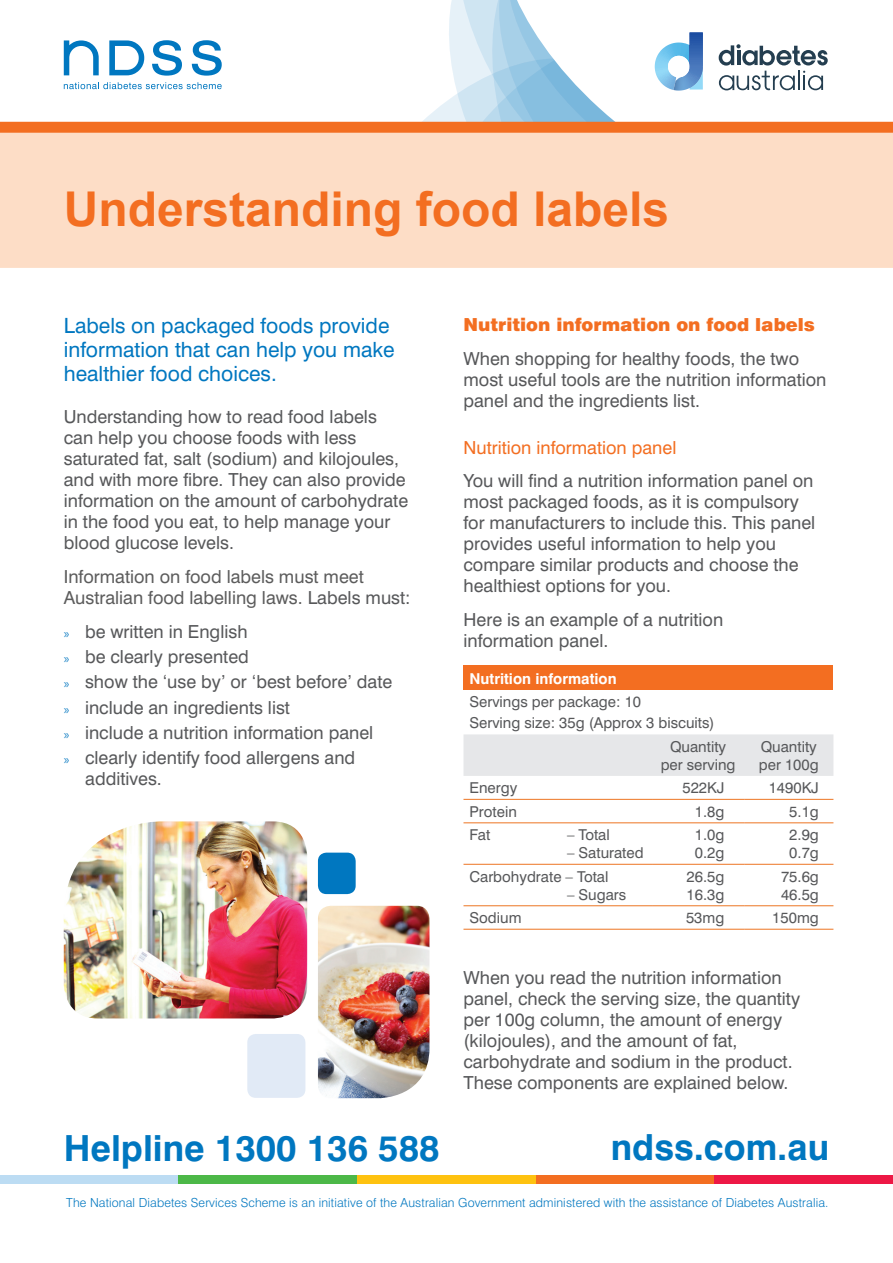
<style>
.page{position:relative;width:893px;height:1263px;background:#fff}
.page>*{position:absolute;margin:0;border:0;box-sizing:border-box;transform-origin:0 0}
.t1{font:700 48px "Arial";color:#f36e21}
.t2{font:700 36px "Swiss 721 BT";color:#0077c0}
.t3{font:21px/24px "Swiss 721 BT";color:#0077c0}
.t4{font:18px/21px "Swiss 721 BT";color:#57585a}
.t5{font:18px/21px "Swiss 721 BT";color:#5c5c5c}
.t6{font:900 18px "Swiss 721 BT";color:#f36e21}
.t7{font:18px "Swiss 721 BT";color:#f36e21}
.t8{font:15px/18px "Swiss 721 BT";color:#57585a}
.t9{font:700 15px "Swiss 721 BT";color:#fff}
.t10{font:300 12.45px "Swiss 721 BT";letter-spacing:.01em;color:#0077c0}
.s1{color:#57585a}
.s2{font-family:"Myriad Pro";font-size:13.5px;color:#2287c8}
</style>
<div class="page">
<div style="left:357px;top:1176px;width:179px;height:8px;background:#fec210"></div>
<div style="left:0;top:1176px;width:179px;height:8px;background:#bcdcf3"></div>
<div style="left:179px;top:1176px;width:178px;height:8px;background:#4cb848"></div>
<div style="left:536px;top:1176px;width:178px;height:8px;background:#f36e21"></div>
<div style="left:714px;top:1176px;width:179px;height:8px;background:#ed1845"></div>
<div style="left:0;top:232px;width:893px;height:36px;background:#fdddc6"></div>
<div style="left:0;top:133px;width:893px;height:99px;background:#fdddc6"></div>
<svg style="left:0;top:0;width:893px;height:133px"></svg>
<div style="left:463px;top:666px;width:370px;height:24px;background:#f36e21"></div>
<div style="left:463px;top:734px;width:370px;height:42px;background:#e6e7e9"></div>
<hr style="left:463px;top:799px;width:189px;height:1px;background:#ee7d30">
<hr style="left:652px;top:799px;width:92px;height:1px;background:#ee7d30">
<hr style="left:744px;top:799px;width:89px;height:1px;background:#ee7d30">
<hr style="left:463px;top:822px;width:189px;height:1px;background:#ee7d30">
<hr style="left:652px;top:822px;width:92px;height:1px;background:#ee7d30">
<hr style="left:744px;top:822px;width:89px;height:1px;background:#ee7d30">
<hr style="left:463px;top:864px;width:189px;height:1px;background:#ee7d30">
<hr style="left:652px;top:864px;width:92px;height:1px;background:#ee7d30">
<hr style="left:744px;top:864px;width:89px;height:1px;background:#ee7d30">
<hr style="left:463px;top:905px;width:189px;height:1px;background:#ee7d30">
<hr style="left:652px;top:905px;width:92px;height:1px;background:#ee7d30">
<hr style="left:744px;top:905px;width:89px;height:1px;background:#ee7d30">
<hr style="left:463px;top:929px;width:189px;height:1px;background:#ee7d30">
<hr style="left:652px;top:929px;width:92px;height:1px;background:#ee7d30">
<hr style="left:744px;top:929px;width:89px;height:1px;background:#ee7d30">
<img style="left:64px;top:821px;width:243px;height:197px">
<img style="left:318px;top:906px;width:111px;height:192px">
<div style="left:318px;top:853px;width:38px;height:41px;background:#0077c0;border-radius:9px"></div>
<div style="left:247px;top:1034px;width:58px;height:64px;background:#e1eaf6;border-radius:9px"></div>
<h1 class="t1" style="left:64px;top:177px;width:607px">Understanding food labels</h1>
<p class="t3" style="left:64px;top:313px;width:332px">Labels on packaged foods provide information that can help you make healthier food choices.</p>
<p class="t4" style="left:64px;top:406px;width:346px">Understanding how to read food labels can help you choose foods with less saturated fat, salt (sodium) and kilojoules, and with more fibre. They can also provide information on the amount of carbohydrate in the food you eat, to help manage your blood glucose levels.</p>
<p class="t5" style="left:64px;top:566px;width:348px">Information on food labels must meet<br>Australian food labelling laws. <span class="s1">Labels must:</span></p>
<p class="t4" style="left:64px;top:619px;width:330px;line-height:25.2px"><span class="s2">»</span> be written in English<br><span class="s2">»</span> be clearly presented<br><span class="s2">»</span> show the ‘use by’ or ‘best before’ date <span class="s2">»</span> include an ingredients list<br><span class="s2">»</span> include a nutrition information panel<br><span class="s2">»</span> clearly identify food allergens and</p>
<p class="t4" style="left:85px;top:768px;width:78px">additives.</p>
<p class="t6" style="left:463px;top:314px;width:353px">Nutrition information on food labels</p>
<p class="t4" style="left:463px;top:348px;width:364px">When shopping for healthy foods, the two most useful tools are the nutrition information panel and the ingredients list.</p>
<p class="t7" style="left:463px;top:436px;width:214px">Nutrition information panel</p>
<p class="t4" style="left:463px;top:470px;width:353px">You will find a nutrition information panel on most packaged foods, as it is compulsory for manufacturers to include this. This panel provides useful information to help you compare similar products and choose the healthiest options for you.</p>
<p class="t4" style="left:463px;top:609px;width:261px">Here is an example of a nutrition information panel.</p>
<p class="t9" style="left:469px;top:669px;width:149px">Nutrition information</p>
<p class="t8" style="left:469px;top:691px;width:247px;line-height:21px">Servings per package: 10<br>Serving size: 35g (Approx 3 biscuits)</p>
<p class="t8" style="left:661px;top:737px;width:76px;text-align:center">Quantity per serving</p>
<p class="t8" style="left:759px;top:737px;width:61px">Quantity per 100g</p>
<p class="t8" style="left:469px;top:779px;width:49px">Energy</p>
<p class="t8" style="left:682px;top:779px;width:43px">522KJ</p>
<p class="t8" style="left:769px;top:779px;width:52px">1490KJ</p>
<p class="t8" style="left:469px;top:802px;width:49px">Protein</p>
<p class="t8" style="left:695px;top:802px;width:31px">1.8g</p>
<p class="t8" style="left:789px;top:802px;width:31px">5.1g</p>
<p class="t8" style="left:469px;top:826px;width:22px">Fat</p>
<p class="t8" style="left:567px;top:826px;width:44px">– Total</p>
<p class="t8" style="left:567px;top:844px;width:78px">– Saturated</p>
<p class="t8" style="left:695px;top:826px;width:31px">1.0g<br>0.2g</p>
<p class="t8" style="left:789px;top:826px;width:31px">2.9g<br>0.7g</p>
<p class="t8" style="left:469px;top:867px;width:140px">Carbohydrate – Total</p>
<p class="t8" style="left:567px;top:885px;width:61px">– Sugars</p>
<p class="t8" style="left:687px;top:867px;width:39px">26.5g<br>16.3g</p>
<p class="t8" style="left:781px;top:867px;width:39px">75.6g<br>46.5g</p>
<p class="t8" style="left:469px;top:909px;width:54px">Sodium</p>
<p class="t8" style="left:686px;top:909px;width:40px">53mg</p>
<p class="t8" style="left:772px;top:909px;width:48px">150mg</p>
<p class="t4" style="left:463px;top:967px;width:338px">When you read the nutrition information panel, check the serving size, the quantity per 100g column, the amount of energy (kilojoules), and the amount of fat, carbohydrate and sodium in the product.<br>These components are explained below.</p>
<h2 class="t2" style="left:64px;top:1126px;width:377px">Helpline 1300 136 588</h2>
<h2 class="t2" style="left:611px;top:1125px;width:220px">ndss.com.au</h2>
<p class="t10" style="left:66px;top:1195px;width:764px">The National Diabetes Services Scheme is an initiative of the Australian Government administered with the assistance of Diabetes Australia.</p>
</div>
